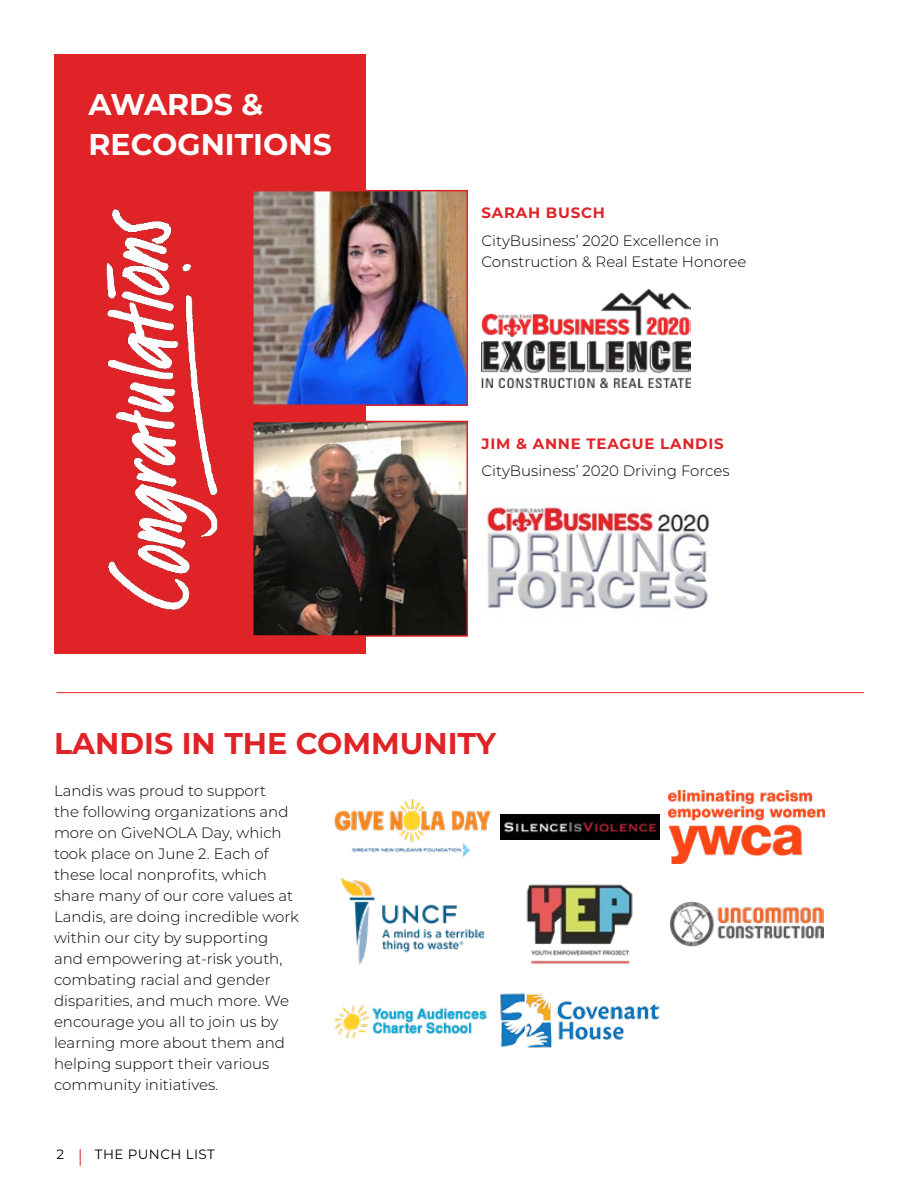
<style>
.page{position:relative;width:918px;height:1188px;background:#fff}
.page>*{position:absolute;margin:0;border:0;box-sizing:border-box;transform-origin:0 0}
.t1{font:700 30px "Montserrat";color:#e02326}
.t2{font:700 30px/40.5px "Montserrat";color:#fff}
.t3{font:300 15px/21px "Montserrat";color:#000}
.t4{font:700 15px "Montserrat";letter-spacing:.05em;color:#e02326}
.t5{font:13.5px "Montserrat";letter-spacing:.03em;color:#000}
</style>
<div class="page">
<div style="left:54px;top:54px;width:311px;height:599px;background:#e02326"></div>
<hr style="left:56px;top:692px;width:808px;height:1px;background:#e02326">
<svg style="left:80px;top:1149px;width:1px;height:17px"></svg>
<img style="left:255px;top:193px;width:210px;height:210px">
<div style="left:252px;top:190px;width:216px;height:216px;border:2px solid #e02326"></div>
<img style="left:106px;top:208px;width:112px;height:403px">
<img style="left:255px;top:424px;width:210px;height:210px">
<div style="left:252px;top:421px;width:216px;height:216px;border:2px solid #e02326"></div>
<img style="left:487px;top:506px;width:222px;height:103px">
<img style="left:481px;top:289px;width:209px;height:99px">
<img style="left:334px;top:799px;width:158px;height:58px">
<img style="left:500px;top:814px;width:159px;height:26px">
<img style="left:669px;top:791px;width:155px;height:72px">
<img style="left:342px;top:879px;width:141px;height:86px">
<img style="left:526px;top:884px;width:107px;height:80px">
<img style="left:670px;top:901px;width:154px;height:45px">
<img style="left:334px;top:1005px;width:153px;height:34px">
<img style="left:500px;top:993px;width:159px;height:55px">
<h1 class="t2" style="left:89px;top:82px;width:245px">AWARDS &amp;<br>RECOGNITIONS</h1>
<p class="t4" style="left:482px;top:202px;width:125px">SARAH BUSCH</p>
<p class="t3" style="left:482px;top:229px;width:266px">CityBusiness’ 2020 Excellence in<br>Construction &amp; Real Estate Honoree</p>
<p class="t4" style="left:482px;top:433px;width:244px">JIM &amp; ANNE TEAGUE LANDIS</p>
<p class="t3" style="left:482px;top:460px;width:250px">CityBusiness’ 2020 Driving Forces</p>
<h1 class="t1" style="left:54px;top:721px;width:444px">LANDIS IN THE COMMUNITY</h1>
<p class="t3" style="left:54px;top:780px;width:246px">Landis was proud to support<br>the following organizations and more on GiveNOLA Day, which took place on June 2. Each of these local nonprofits, which share many of our core values at<br>Landis, are doing incredible work within our city by supporting and empowering at-risk youth, combating racial and gender disparities, and much more. We encourage you all to join us by learning more about them and helping support their various community initiatives.</p>
<p class="t5" style="left:56px;top:1145px;width:9px">2</p>
<p class="t5" style="left:95px;top:1145px;width:122px">THE PUNCH LIST</p>
</div>
